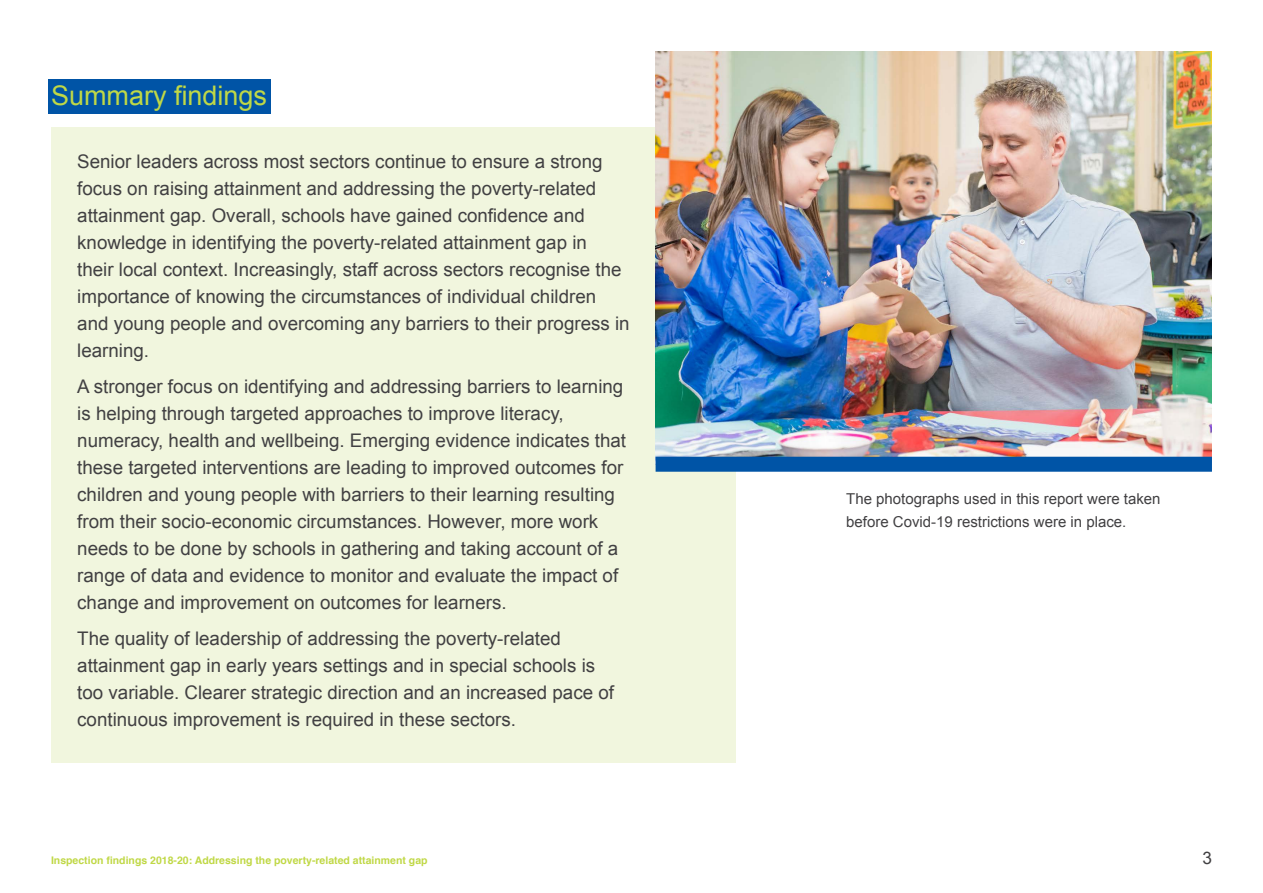
<style>
.page{position:relative;width:1263px;height:893px;background:#fff}
.page>*{position:absolute;margin:0;border:0;box-sizing:border-box;transform-origin:0 0}
.QI_headers{font:27px "Arial";color:#c0d846}
.t1{font:18.75px/27px "Arial";color:#414042}
.t2{font:17.25px "Arial";color:#414042}
.Normal_text{font:15px/22.5px "Arial";color:#414042}
.t3{font:700 10.5px "Helvetica";color:#c0d846}
</style>
<div class="page">
<div style="left:51px;top:128px;width:685px;height:635px;background:#f1f6de"></div>
<div style="left:48px;top:79px;width:222px;height:35px;background:#0054a6"></div>
<img style="left:656px;top:51px;width:556px;height:406px">
<div style="left:656px;top:457px;width:556px;height:15px;background:#0054a6"></div>
<p class="QI_headers" style="left:51px;top:77px;width:218px">Summary findings</p>
<p class="t1" style="left:77px;top:148px;width:554px">Senior leaders across most sectors continue to ensure a strong focus on raising attainment and addressing the poverty-related attainment gap. Overall, schools have gained confidence and knowledge in identifying the poverty-related attainment gap in<br>their local context. Increasingly, staff across sectors recognise the importance of knowing the circumstances of individual children and young people and overcoming any barriers to their progress in learning.</p>
<p class="t1" style="left:77px;top:373px;width:550px">A stronger focus on identifying and addressing barriers to learning is helping through targeted approaches to improve literacy, numeracy, health and wellbeing. Emerging evidence indicates that these targeted interventions are leading to improved outcomes for children and young people with barriers to their learning resulting from their socio-economic circumstances. However, more work needs to be done by schools in gathering and taking account of a range of data and evidence to monitor and evaluate the impact of change and improvement on outcomes for learners.</p>
<p class="t1" style="left:77px;top:625px;width:538px">The quality of leadership of addressing the poverty-related attainment gap in early years settings and in special schools is too variable. Clearer strategic direction and an increased pace of continuous improvement is required in these sectors.</p>
<p class="Normal_text" style="left:846px;top:488px;width:316px">The photographs used in this report were taken before Covid-19 restrictions were in place.</p>
<p class="t3" style="left:51px;top:852px;width:378px">Inspection findings 2018-20: Addressing the poverty-related attainment gap</p>
<p class="t2" style="left:1202px;top:847px;width:11px">3</p>
</div>
